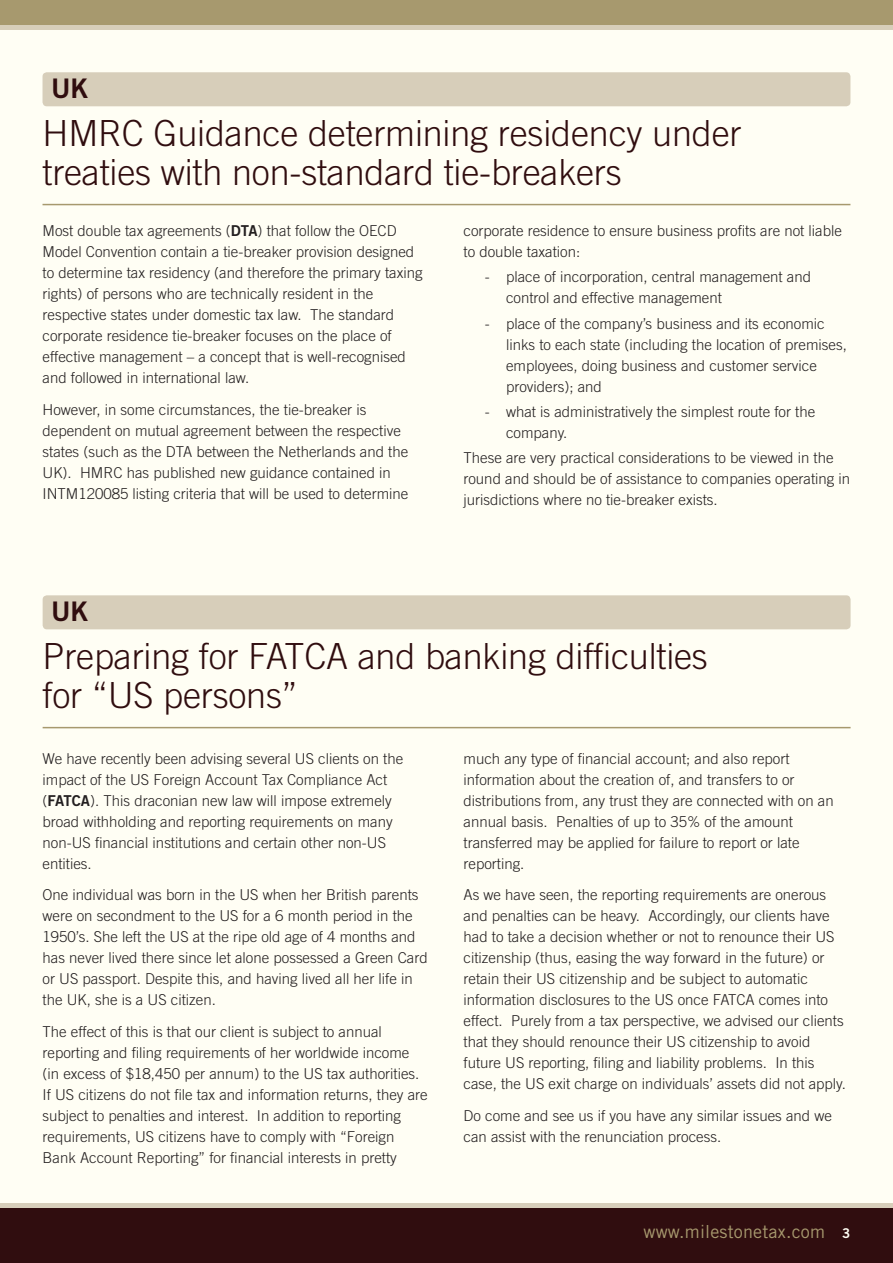
<style>
.page{position:relative;width:893px;height:1263px;background:#fffef4}
.page>*{position:absolute;margin:0;border:0;box-sizing:border-box;transform-origin:0 0}
.t1{font:300 36px/39px "Trade Gothic LT Std";letter-spacing:-.005em;color:#300d0f}
.t2{font:27px "Trade Gothic LT Std Bd 2";color:#300d0f}
.t3{font:18px "Trade Gothic LT Std";letter-spacing:.01em;color:#a7996e}
.t4{font:300 15px/21px "Trade Gothic LT Std";color:#231f20}
.s1{font-family:"Trade Gothic LT Std Bd 2";font-weight:400}
.s2{font-family:"Trade Gothic LT Std Bd 2";font-size:13.5px;color:#fffef4}
</style>
<div class="page">
<div style="left:0;top:0;width:893px;height:26px;background:#a7996e"></div>
<hr style="left:0;top:26px;width:893px;height:4px;background:#d7ceba">
<div style="left:0;top:1208px;width:893px;height:55px;background:#300d0f"></div>
<div style="left:0;top:1203px;width:893px;height:5px;background:#d7ceba"></div>
<div style="left:43px;top:72px;width:807px;height:34px;background:#d7ceba;border-radius:4px"></div>
<hr style="left:43px;top:204px;width:807px;height:1px;background:#a7996e">
<div style="left:43px;top:595px;width:807px;height:34px;background:#d7ceba;border-radius:4px"></div>
<hr style="left:43px;top:727px;width:808px;height:1px;background:#a7996e">
<h2 class="t2" style="left:51px;top:72px;width:19px">UK</h2>
<h1 class="t1" style="left:43px;top:113px;width:700px">HMRC Guidance determining residency under treaties with non-standard tie-breakers</h1>
<p class="t4" style="left:43px;top:220px;width:382px">Most double tax agreements (<span class="s1">DTA</span>) that follow the OECD Model Convention contain a tie-breaker provision designed to determine tax residency (and therefore the primary taxing rights) of persons who are technically resident in the respective states under domestic tax law. The standard corporate residence tie-breaker focuses on the place of effective management – a concept that is well-recognised and followed in international law.</p>
<p class="t4" style="left:43px;top:399px;width:367px">However, in some circumstances, the tie-breaker is dependent on mutual agreement between the respective states (such as the DTA between the Netherlands and the UK). HMRC has published new guidance contained in INTM120085 listing criteria that will be used to determine</p>
<p class="t4" style="left:463px;top:220px;width:380px">corporate residence to ensure business profits are not liable to double taxation:</p>
<p class="t4" style="left:506px;top:266px;width:307px;text-indent:-21px">- place of incorporation, central management and control and effective management</p>
<p class="t4" style="left:506px;top:313px;width:342px;text-indent:-21px">- place of the company’s business and its economic links to each state (including the location of premises, employees, doing business and customer service providers); and</p>
<p class="t4" style="left:506px;top:401px;width:311px;text-indent:-21px">- what is administratively the simplest route for the company.</p>
<p class="t4" style="left:463px;top:447px;width:388px">These are very practical considerations to be viewed in the round and should be of assistance to companies operating in jurisdictions where no tie-breaker exists.</p>
<h2 class="t2" style="left:51px;top:595px;width:19px">UK</h2>
<h1 class="t1" style="left:43px;top:636px;width:667px">Preparing for FATCA and banking difficulties for “US persons”</h1>
<p class="t4" style="left:43px;top:747px;width:362px">We have recently been advising several US clients on the impact of the US Foreign Account Tax Compliance Act (<span class="s1">FATCA</span>). This draconian new law will impose extremely broad withholding and reporting requirements on many non-US financial institutions and certain other non-US entities.</p>
<p class="t4" style="left:43px;top:884px;width:387px">One individual was born in the US when her British parents were on secondment to the US for a 6 month period in the 1950’s. She left the US at the ripe old age of 4 months and has never lived there since let alone possessed a Green Card or US passport. Despite this, and having lived all her life in the UK, she is a US citizen.</p>
<p class="t4" style="left:43px;top:1020px;width:387px">The effect of this is that our client is subject to annual reporting and filing requirements of her worldwide income (in excess of $18,450 per annum) to the US tax authorities.<br>If US citizens do not file tax and information returns, they are subject to penalties and interest. In addition to reporting requirements, US citizens have to comply with “Foreign Bank Account Reporting” for financial interests in pretty</p>
<p class="t4" style="left:464px;top:747px;width:372px">much any type of financial account; and also report information about the creation of, and transfers to or distributions from, any trust they are connected with on an annual basis. Penalties of up to 35% of the amount transferred may be applied for failure to report or late reporting.</p>
<p class="t4" style="left:464px;top:884px;width:384px">As we have seen, the reporting requirements are onerous and penalties can be heavy. Accordingly, our clients have had to take a decision whether or not to renounce their US citizenship (thus, easing the way forward in the future) or retain their US citizenship and be subject to automatic information disclosures to the US once FATCA comes into effect. Purely from a tax perspective, we advised our clients that they should renounce their US citizenship to avoid future US reporting, filing and liability problems. In this case, the US exit charge on individuals’ assets did not apply.</p>
<p class="t4" style="left:464px;top:1104px;width:370px">Do come and see us if you have any similar issues and we can assist with the renunciation process.</p>
<p class="t3" style="left:644px;top:1220px;width:208px">www.milestonetax.com <span class="s2">3</span></p>
</div>
